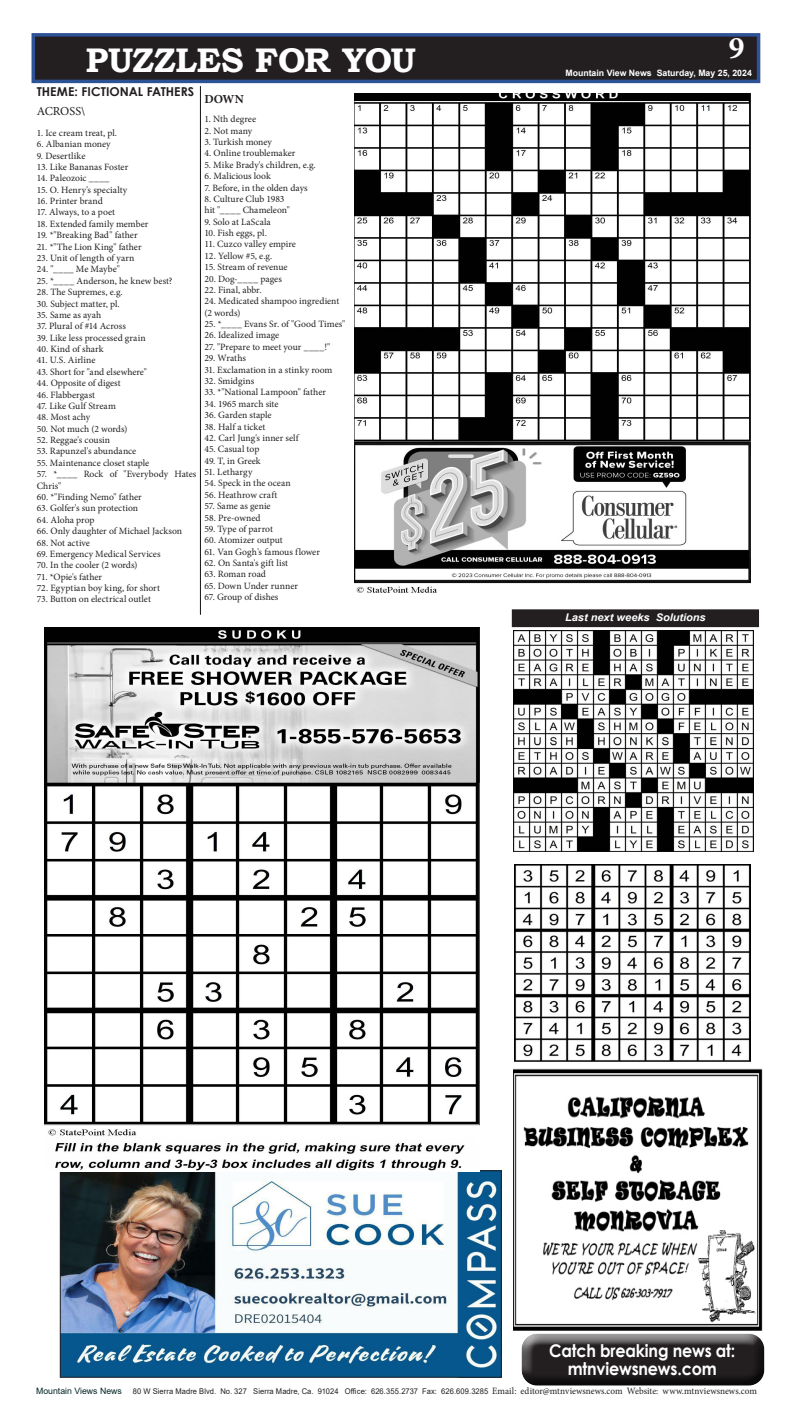
<style>
.page{position:relative;width:788px;height:1418px;background:#fff}
.page>*{position:absolute;margin:0;border:0;box-sizing:border-box;transform-origin:0 0}
.Sub_1{font:700 34.12px "Bookman Old Style";letter-spacing:-.02em;color:#fff}
.t1{font:700 31.5px "Minion Pro";color:#fff}
.t2{font:700 17.5px/17.5px "Century Gothic";letter-spacing:-.01em;color:#fff;text-align:center;scale:.91 1}
.t3{font:700 12.25px "Century Gothic";letter-spacing:.005em;color:#231f20}
.t4{font:12.25px "Minion Pro";letter-spacing:.005em;color:#231f20}
.t5{font:700 12.25px "Minion Pro";color:#231f20}
.Sub_1-2{font:italic 700 10.5px "Arial";letter-spacing:-.005em;color:#fff;scale:1.05 1}
.t6{font:9.62px/11.4px "Minion Pro";color:#231f20}
.t7{font:700 8.75px "Arial";color:#fff}
.Sub_1-3{font:7.88px "Arial";letter-spacing:.01em;color:#231f20;scale:.96 1}
.s1{font-size:8.75px;color:#042525}
.s2{font-family:"Minion Pro";font-size:9.62px}
</style>
<div class="page">
<div style="left:33px;top:35px;width:725px;height:46px;background:#231f20"></div>
<div style="left:32px;top:33px;width:728px;height:50px;border:4px solid #2d5296"></div>
<div style="left:512px;top:610px;width:246px;height:16px;background:#231f20"></div>
<div style="left:512px;top:609px;width:246px;height:18px;border:1px solid #231f20"></div>
<div style="left:521px;top:1333px;width:244px;height:42px;background:#fff;opacity:.75"></div>
<div style="left:521px;top:1336px;width:244px;height:50px;background:#231f20;opacity:.75"></div>
<img style="left:513px;top:1068px;width:250px;height:262px">
<img style="left:62px;top:1172px;width:437px;height:203px">
<div style="left:60px;top:1170px;width:441px;height:207px;border:1px solid #231f20"></div>
<img style="left:514px;top:864px;width:236px;height:197px">
<img style="left:513px;top:630px;width:240px;height:222px">
<img style="left:44px;top:627px;width:435px;height:544px">
<img style="left:354px;top:94px;width:396px;height:499px">
<hr style="left:200px;top:86px;width:1px;height:528px;background:#231f20">
<p class="Sub_1" style="left:86px;top:35px;width:332px">PUZZLES FOR YOU</p>
<p class="t3" style="left:37px;top:82px;width:159px">THEME: FICTIONAL FATHERS</p>
<p class="t4" style="left:37px;top:103px;width:50px">ACROSS\</p>
<p class="t6" style="left:37px;top:127px;width:82px">1. Ice cream treat, pl.</p>
<p class="t6" style="left:37px;top:138px;width:75px">6. Albanian money</p>
<p class="t6" style="left:37px;top:150px;width:50px">9. Desertlike</p>
<p class="t6" style="left:37px;top:161px;width:93px">13. Like Bananas Foster</p>
<p class="t6" style="left:37px;top:173px;width:74px">14. Paleozoic ____</p>
<p class="t6" style="left:37px;top:184px;width:92px">15. O. Henry's specialty</p>
<p class="t6" style="left:37px;top:195px;width:68px">16. Printer brand</p>
<p class="t6" style="left:37px;top:207px;width:80px">17. Always, to a poet</p>
<p class="t6" style="left:37px;top:218px;width:113px">18. Extended family member</p>
<p class="t6" style="left:37px;top:229px;width:102px">19. *"Breaking Bad" father</p>
<p class="t6" style="left:37px;top:241px;width:106px">21. *"The Lion King" father</p>
<p class="t6" style="left:37px;top:252px;width:99px">23. Unit of length of yarn</p>
<p class="t6" style="left:37px;top:264px;width:85px">24. "____ Me Maybe"</p>
<p class="t6" style="left:37px;top:275px;width:137px">25. *____ Anderson, he knew best?</p>
<p class="t6" style="left:37px;top:286px;width:88px">28. The Supremes, e.g.</p>
<p class="t6" style="left:37px;top:298px;width:85px">30. Subject matter, pl.</p>
<p class="t6" style="left:37px;top:309px;width:66px">35. Same as ayah</p>
<p class="t6" style="left:37px;top:320px;width:91px">37. Plural of #14 Across</p>
<p class="t6" style="left:37px;top:332px;width:110px">39. Like less processed grain</p>
<p class="t6" style="left:37px;top:343px;width:68px">40. Kind of shark</p>
<p class="t6" style="left:37px;top:355px;width:60px">41. U.S. Airline</p>
<p class="t6" style="left:37px;top:366px;width:112px">43. Short for "and elsewhere"</p>
<p class="t6" style="left:37px;top:377px;width:86px">44. Opposite of digest</p>
<p class="t6" style="left:37px;top:389px;width:60px">46. Flabbergast</p>
<p class="t6" style="left:37px;top:400px;width:81px">47. Like Gulf Stream</p>
<p class="t6" style="left:37px;top:411px;width:55px">48. Most achy</p>
<p class="t6" style="left:37px;top:423px;width:92px">50. Not much (2 words)</p>
<p class="t6" style="left:37px;top:434px;width:75px">52. Reggae's cousin</p>
<p class="t6" style="left:37px;top:446px;width:101px">53. Rapunzel's abundance</p>
<p class="t6" style="left:37px;top:457px;width:114px">55. Maintenance closet staple</p>
<p class="t6" style="left:37px;top:468px;width:161px">57. *____ Rock of "Everybody Hates<br>Chris"</p>
<p class="t6" style="left:37px;top:491px;width:107px">60. *"Finding Nemo" father</p>
<p class="t6" style="left:37px;top:502px;width:103px">63. Golfer's sun protection</p>
<p class="t6" style="left:37px;top:514px;width:59px">64. Aloha prop</p>
<p class="t6" style="left:37px;top:525px;width:147px">66. Only daughter of Michael Jackson</p>
<p class="t6" style="left:37px;top:537px;width:55px">68. Not active</p>
<p class="t6" style="left:37px;top:548px;width:125px">69. Emergency Medical Services</p>
<p class="t6" style="left:37px;top:559px;width:102px">70. In the cooler (2 words)</p>
<p class="t6" style="left:37px;top:571px;width:67px">71. *Opie's father</p>
<p class="t6" style="left:37px;top:582px;width:125px">72. Egyptian boy king, for short</p>
<p class="t6" style="left:37px;top:593px;width:116px">73. Button on electrical outlet</p>
<p class="t5" style="left:204px;top:90px;width:41px">DOWN</p>
<p class="t6" style="left:204px;top:113px;width:53px">1. Nth degree</p>
<p class="t6" style="left:204px;top:125px;width:49px">2. Not many</p>
<p class="t6" style="left:204px;top:136px;width:69px">3. Turkish money</p>
<p class="t6" style="left:204px;top:148px;width:93px">4. Online troublemaker</p>
<p class="t6" style="left:204px;top:159px;width:113px">5. Mike Brady's children, e.g.</p>
<p class="t6" style="left:204px;top:170px;width:68px">6. Malicious look</p>
<p class="t6" style="left:204px;top:182px;width:105px">7. Before, in the olden days</p>
<p class="t6" style="left:204px;top:193px;width:82px">8. Culture Club 1983</p>
<p class="t6" style="left:204px;top:204px;width:87px">hit "____ Chameleon"</p>
<p class="t6" style="left:204px;top:216px;width:68px">9. Solo at LaScala</p>
<p class="t6" style="left:204px;top:227px;width:64px">10. Fish eggs, pl.</p>
<p class="t6" style="left:204px;top:239px;width:93px">11. Cuzco valley empire</p>
<p class="t6" style="left:204px;top:250px;width:69px">12. Yellow #5, e.g.</p>
<p class="t6" style="left:204px;top:261px;width:85px">15. Stream of revenue</p>
<p class="t6" style="left:204px;top:273px;width:79px">20. Dog-____ pages</p>
<p class="t6" style="left:204px;top:284px;width:59px">22. Final, abbr.</p>
<p class="t6" style="left:204px;top:295px;width:136px">24. Medicated shampoo ingredient</p>
<p class="t6" style="left:204px;top:307px;width:37px">(2 words)</p>
<p class="t6" style="left:204px;top:318px;width:142px">25. *____ Evans Sr. of "Good Times"</p>
<p class="t6" style="left:204px;top:330px;width:76px">26. Idealized image</p>
<p class="t6" style="left:204px;top:341px;width:127px">27. "Prepare to meet your ____!"</p>
<p class="t6" style="left:204px;top:352px;width:43px">29. Wraths</p>
<p class="t6" style="left:204px;top:364px;width:130px">31. Exclamation in a stinky room</p>
<p class="t6" style="left:204px;top:375px;width:51px">32. Smidgins</p>
<p class="t6" style="left:204px;top:387px;width:123px">33. *"National Lampoon" father</p>
<p class="t6" style="left:204px;top:398px;width:76px">34. 1965 march site</p>
<p class="t6" style="left:204px;top:409px;width:69px">36. Garden staple</p>
<p class="t6" style="left:204px;top:421px;width:63px">38. Half a ticket</p>
<p class="t6" style="left:204px;top:432px;width:96px">42. Carl Jung's inner self</p>
<p class="t6" style="left:204px;top:443px;width:56px">45. Casual top</p>
<p class="t6" style="left:204px;top:455px;width:58px">49. T, in Greek</p>
<p class="t6" style="left:204px;top:466px;width:50px">51. Lethargy</p>
<p class="t6" style="left:204px;top:478px;width:88px">54. Speck in the ocean</p>
<p class="t6" style="left:204px;top:489px;width:75px">56. Heathrow craft</p>
<p class="t6" style="left:204px;top:500px;width:68px">57. Same as genie</p>
<p class="t6" style="left:204px;top:512px;width:58px">58. Pre-owned</p>
<p class="t6" style="left:204px;top:523px;width:70px">59. Type of parrot</p>
<p class="t6" style="left:204px;top:534px;width:80px">60. Atomizer output</p>
<p class="t6" style="left:204px;top:546px;width:117px">61. Van Gogh's famous flower</p>
<p class="t6" style="left:204px;top:557px;width:85px">62. On Santa's gift list</p>
<p class="t6" style="left:204px;top:569px;width:63px">63. Roman road</p>
<p class="t6" style="left:204px;top:580px;width:95px">65. Down Under runner</p>
<p class="t6" style="left:204px;top:591px;width:76px">67. Group of dishes</p>
<p class="t1" style="left:728px;top:25px;width:17px">9</p>
<p class="t7" style="left:565px;top:67px;width:188px">Mountain View News Saturday, May 25, 2024</p>
<p class="Sub_1-2" style="left:565px;top:610px;width:135px">Last next weeks Solutions</p>
<h3 class="t2" style="left:549px;top:1341px;width:206px">Catch breaking news at: mtnviewsnews.com</h3>
<p class="Sub_1-3" style="left:36px;top:1385px;width:752px"><span class="s1">Mountain Views News</span> 80 W Sierra Madre Blvd. No. 327 Sierra Madre, Ca. 91024 Office: 626.355.2737 Fax: 626.609.3285 <span class="s2">Email: editor@mtnviewsnews.com Website: www.mtnviewsnews.com</span></p>
</div>
